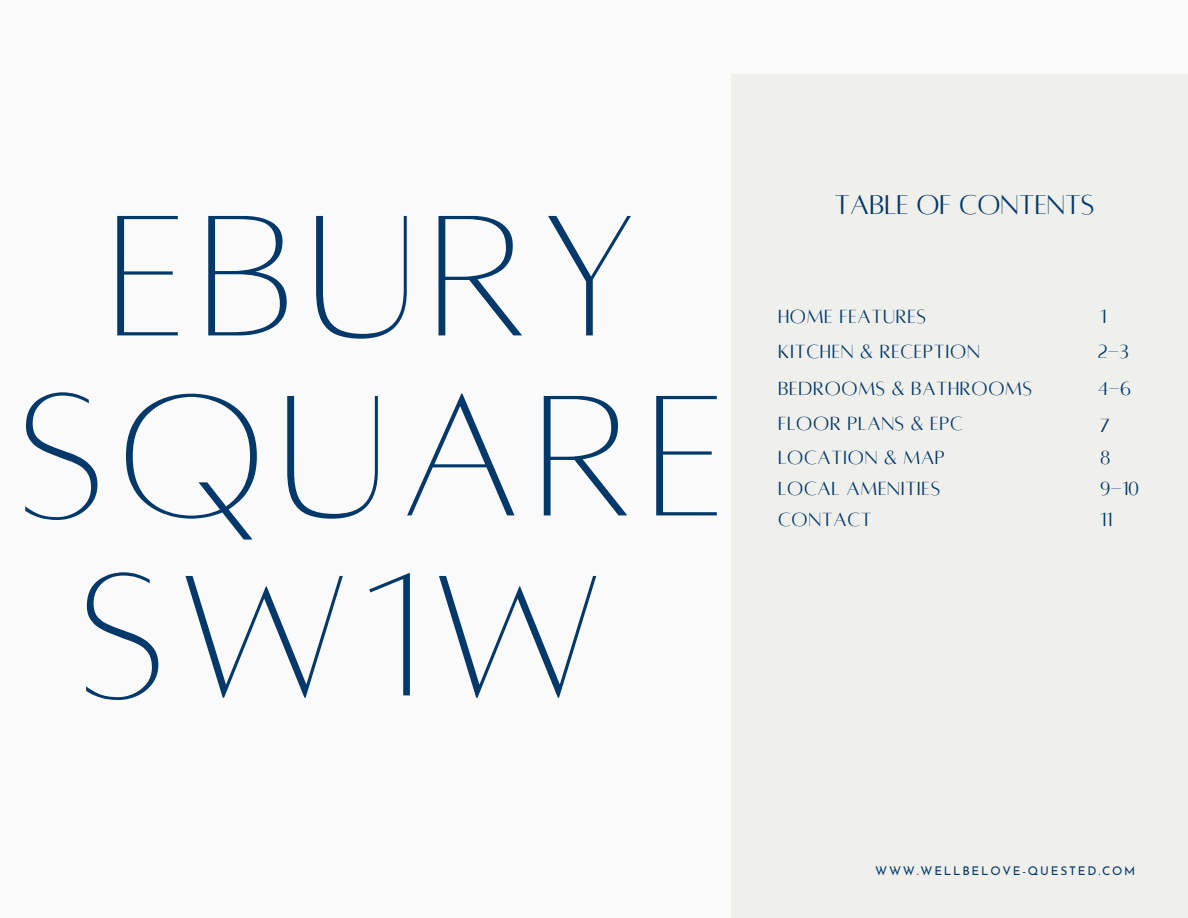
<style>
.page{position:relative;width:1188px;height:918px;background:#fafafa}
.page>*{position:absolute;margin:0;border:0;box-sizing:border-box;transform-origin:0 0}
.t1{font:190.05px/180px "Alta light";letter-spacing:.07em;color:#03386a;text-align:center}
.t2{font:30px "Alta regular";color:#03386a}
.t3{font:21px "Alta regular";letter-spacing:.03em;color:#03386a}
.t4{font:12px "Josefin Sans";letter-spacing:.145em;color:#03386a}
</style>
<div class="page">
<div style="left:731px;top:74px;width:457px;height:844px;background:#efefeb"></div>
<h2 class="t1" style="left:21px;top:188px;width:706px">EBURY<br>SQUARE<br>SW1W</h2>
<h3 class="t2" style="left:835px;top:190px;width:261px">TABLE OF CONTENTS</h3>
<h3 class="t3" style="left:778px;top:306px;width:149px">HOME FEATURES</h3>
<h4 class="t3" style="left:1100px;top:306px;width:8px">1</h4>
<h3 class="t3" style="left:778px;top:341px;width:203px">KITCHEN &amp; RECEPTION</h3>
<p class="t3" style="left:1098px;top:341px;width:32px">2-3</p>
<h3 class="t3" style="left:778px;top:378px;width:256px">BEDROOMS &amp; BATHROOMS</h3>
<h3 class="t3" style="left:1098px;top:378px;width:35px">4-6</h3>
<h4 class="t3" style="left:778px;top:413px;width:186px">FLOOR PLANS &amp; EPC</h4>
<h4 class="t3" style="left:1100px;top:415px;width:11px">7</h4>
<p class="t3" style="left:778px;top:447px;width:169px">LOCATION &amp; MAP</p>
<p class="t3" style="left:1100px;top:447px;width:12px">8</p>
<p class="t3" style="left:778px;top:478px;width:164px">LOCAL AMENITIES</p>
<h4 class="t3" style="left:1100px;top:478px;width:40px">9-10</h4>
<p class="t3" style="left:778px;top:510px;width:95px">CONTACT</p>
<h1 class="t3" style="left:1100px;top:510px;width:14px">11</h1>
<h4 class="t4" style="left:875px;top:866px;width:262px">WWW.WELLBELOVE-QUESTED.COM</h4>
</div>
